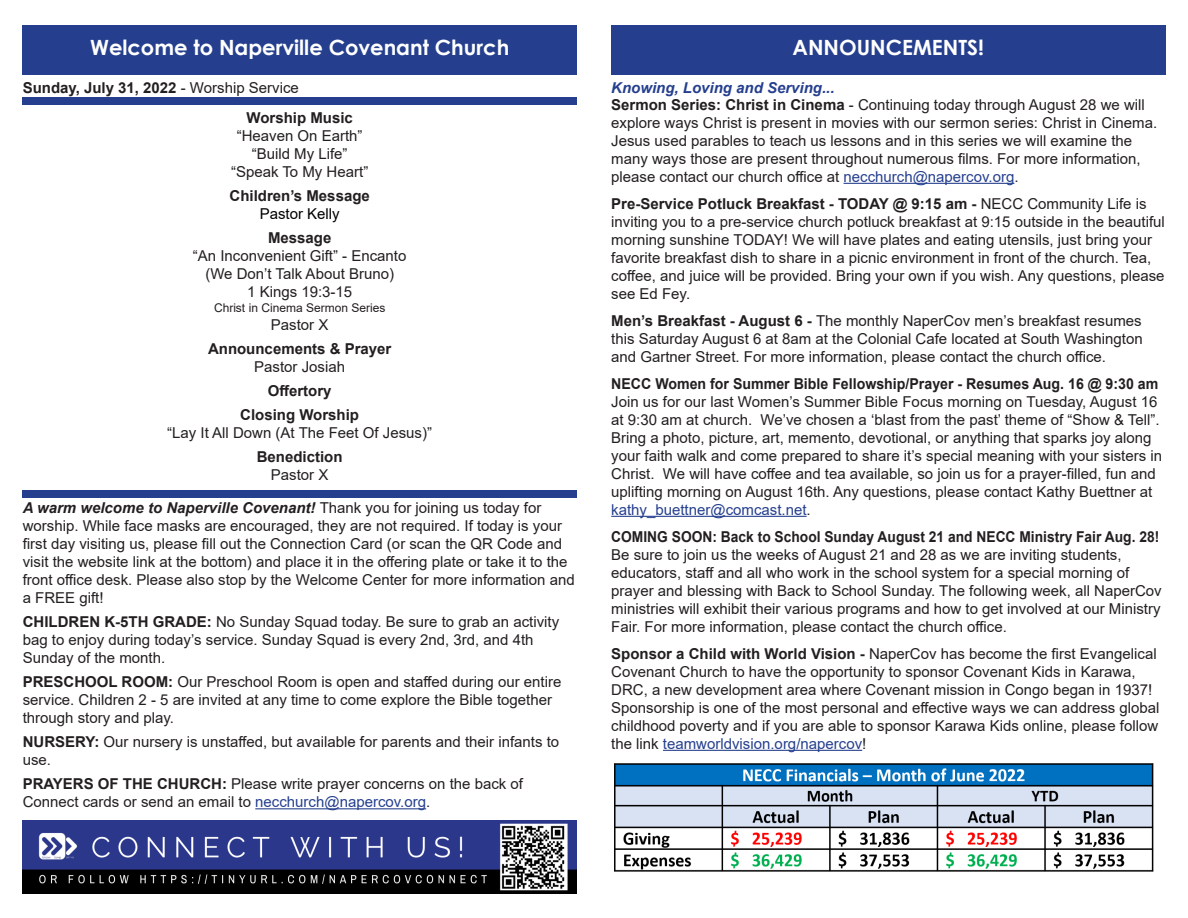
<style>
.page{position:relative;width:1188px;height:918px;background:#fff}
.page>*{position:absolute;margin:0;border:0;box-sizing:border-box;transform-origin:0 0}
.t1{font:700 21px "Century Gothic";color:#fff}
.t2{font:15px/18px "Arial";color:#231f20}
.t3{font:700 15px "Arial";color:#231f20}
.t4{font:700 15px "Arial";color:#231f20;scale:.92 1}
.t5{font:italic 700 15px "Arial";color:#231f20}
.t6{font:italic 700 15px "Arial";color:#253f8e}
.t7{font:15px "Arial";color:#000}
.t8{font:12px "Arial";color:#231f20}
.s1{font-weight:400}
.s2{font-weight:400;font-style:normal}
.s3{font-weight:700}
.s4{color:#253f8e}
</style>
<div class="page">
<div style="left:23px;top:25px;width:554px;height:50px;background:#253f8e"></div>
<div style="left:611px;top:25px;width:554px;height:50px;background:#253f8e"></div>
<div style="left:23px;top:97px;width:554px;height:8px;background:#253f8e"></div>
<hr style="left:844px;top:183px;width:170px;height:1px;background:#253f8e">
<hr style="left:611px;top:516px;width:196px;height:1px;background:#253f8e">
<hr style="left:663px;top:750px;width:199px;height:1px;background:#253f8e">
<img style="left:615px;top:764px;width:539px;height:107px">
<hr style="left:255px;top:808px;width:171px;height:1px;background:#253f8e">
<div style="left:23px;top:491px;width:554px;height:7px;background:#253f8e"></div>
<img style="left:23px;top:821px;width:554px;height:73px">
<p class="t1" style="left:90px;top:32px;width:421px">Welcome to Naperville Covenant Church</p>
<p class="t3" style="left:23px;top:77px;width:278px">Sunday, July 31, 2022 <span class="s1">- Worship Service</span></p>
<p class="t3" style="left:247px;top:108px;width:108px">Worship Music</p>
<p class="t2" style="left:237px;top:127px;width:127px;text-align:center">“Heaven On Earth” “Build My Life”</p>
<p class="t2" style="left:231px;top:163px;width:139px">“Speak To My Heart”</p>
<p class="t3" style="left:230px;top:186px;width:142px">Children’s Message</p>
<p class="t7" style="left:260px;top:204px;width:82px">Pastor Kelly</p>
<p class="t3" style="left:268px;top:228px;width:65px">Message</p>
<p class="t2" style="left:193px;top:247px;width:215px">“An Inconvenient Gift” - Encanto</p>
<p class="t2" style="left:205px;top:265px;width:190px">(We Don’t Talk About Bruno)</p>
<p class="t2" style="left:247px;top:283px;width:107px">1 Kings 19:3-15</p>
<p class="t8" style="left:214px;top:299px;width:173px">Christ in Cinema Sermon Series</p>
<p class="t2" style="left:271px;top:315px;width:59px">Pastor X</p>
<p class="t3" style="left:208px;top:338px;width:185px">Announcements &amp; Prayer</p>
<p class="t2" style="left:254px;top:357px;width:92px">Pastor Josiah</p>
<p class="t3" style="left:268px;top:380px;width:65px">Offertory</p>
<p class="t3" style="left:240px;top:404px;width:120px">Closing Worship</p>
<p class="t2" style="left:167px;top:423px;width:266px">“Lay It All Down (At The Feet Of Jesus)”</p>
<p class="t3" style="left:257px;top:446px;width:87px">Benediction</p>
<p class="t2" style="left:271px;top:465px;width:59px">Pastor X</p>
<p class="t5" style="left:23px;top:498px;width:520px">A warm welcome to Naperville Covenant! <span class="s2">Thank you for joining us today for</span></p>
<p class="t2" style="left:23px;top:517px;width:554px">worship. While face masks are encouraged, they are not required. If today is your first day visiting us, please fill out the Connection Card (or scan the QR Code and visit the website link at the bottom) and place it in the offering plate or take it to the front office desk. Please also stop by the Welcome Center for more information and a FREE gift!</p>
<p class="t2" style="left:23px;top:613px;width:538px"><span class="s3">CHILDREN K-5TH GRADE:</span> No Sunday Squad today. Be sure to grab an activity bag to enjoy during today’s service. Sunday Squad is every 2nd, 3rd, and 4th</p>
<p class="t2" style="left:23px;top:649px;width:144px">Sunday of the month.</p>
<p class="t2" style="left:23px;top:673px;width:540px"><span class="s3">PRESCHOOL ROOM:</span> Our Preschool Room is open and staffed during our entire service. Children 2 - 5 are invited at any time to come explore the Bible together through story and play.</p>
<p class="t2" style="left:23px;top:733px;width:538px"><span class="s3">NURSERY:</span> Our nursery is unstaffed, but available for parents and their infants to use.</p>
<p class="t2" style="left:23px;top:775px;width:502px"><span class="s3">PRAYERS OF THE CHURCH:</span> Please write prayer concerns on the back of</p>
<p class="t2" style="left:23px;top:793px;width:409px">Connect cards or send an email to <span class="s4">necchurch@napercov.org</span>.</p>
<p class="t1" style="left:793px;top:32px;width:193px">ANNOUNCEMENTS!</p>
<p class="t6" style="left:611px;top:78px;width:225px">Knowing, Loving and Serving...</p>
<p class="t2" style="left:611px;top:95px;width:547px"><span class="s3">Sermon Series: Christ in Cinema</span> - Continuing today through August 28 we will explore ways Christ is present in movies with our sermon series: Christ in Cinema.<br>Jesus used parables to teach us lessons and in this series we will examine the many ways those are present throughout numerous films. For more information, please contact our church office at <span class="s4">necchurch@napercov.org</span>.</p>
<p class="t2" style="left:611px;top:194px;width:555px"><span class="s3">Pre-Service Potluck Breakfast - TODAY @ 9:15 am -</span> NECC Community Life is inviting you to a pre-service church potluck breakfast at 9:15 outside in the beautiful morning sunshine TODAY! We will have plates and eating utensils, just bring your favorite breakfast dish to share in a picnic environment in front of the church. Tea, coffee, and juice will be provided. Bring your own if you wish. Any questions, please see Ed Fey.</p>
<p class="t2" style="left:611px;top:311px;width:533px;text-align:justify"><span class="s3">Men’s Breakfast - August 6 -</span> The monthly NaperCov men’s breakfast resumes this Saturday August 6 at 8am at the Colonial Cafe located at South Washington and Gartner Street. For more information, please contact the church office.</p>
<p class="t2" style="left:611px;top:374px;width:552px"><span class="s3">NECC Women for Summer Bible Fellowship/Prayer - Resumes Aug. 16 @ 9:30 am </span>Join us for our last Women’s Summer Bible Focus morning on Tuesday, August 16 at 9:30 am at church. We’ve chosen a ‘blast from the past’ theme of “Show &amp; Tell”.<br>Bring a photo, picture, art, memento, devotional, or anything that sparks joy along your faith walk and come prepared to share it’s special meaning with your sisters in Christ. We will have coffee and tea available, so join us for a prayer-filled, fun and uplifting morning on August 16th. Any questions, please contact Kathy Buettner at <span class="s4">kathy_buettner@comcast.net</span>.</p>
<p class="t4" style="left:611px;top:526px;width:597px">COMING SOON: Back to School Sunday August 21 and NECC Ministry Fair Aug. 28!</p>
<p class="t2" style="left:611px;top:545px;width:552px">Be sure to join us the weeks of August 21 and 28 as we are inviting students, educators, staff and all who work in the school system for a special morning of prayer and blessing with Back to School Sunday. The following week, all NaperCov ministries will exhibit their various programs and how to get involved at our Ministry Fair. For more information, please contact the church office.</p>
<p class="t2" style="left:611px;top:644px;width:550px"><span class="s3">Sponsor a Child with World Vision -</span> NaperCov has become the first Evangelical Covenant Church to have the opportunity to sponsor Covenant Kids in Karawa, DRC, a new development area where Covenant mission in Congo began in 1937!<br>Sponsorship is one of the most personal and effective ways we can address global childhood poverty and if you are able to sponsor Karawa Kids online, please follow the link <span class="s4">teamworldvision.org/napercov</span>!</p>
</div>
